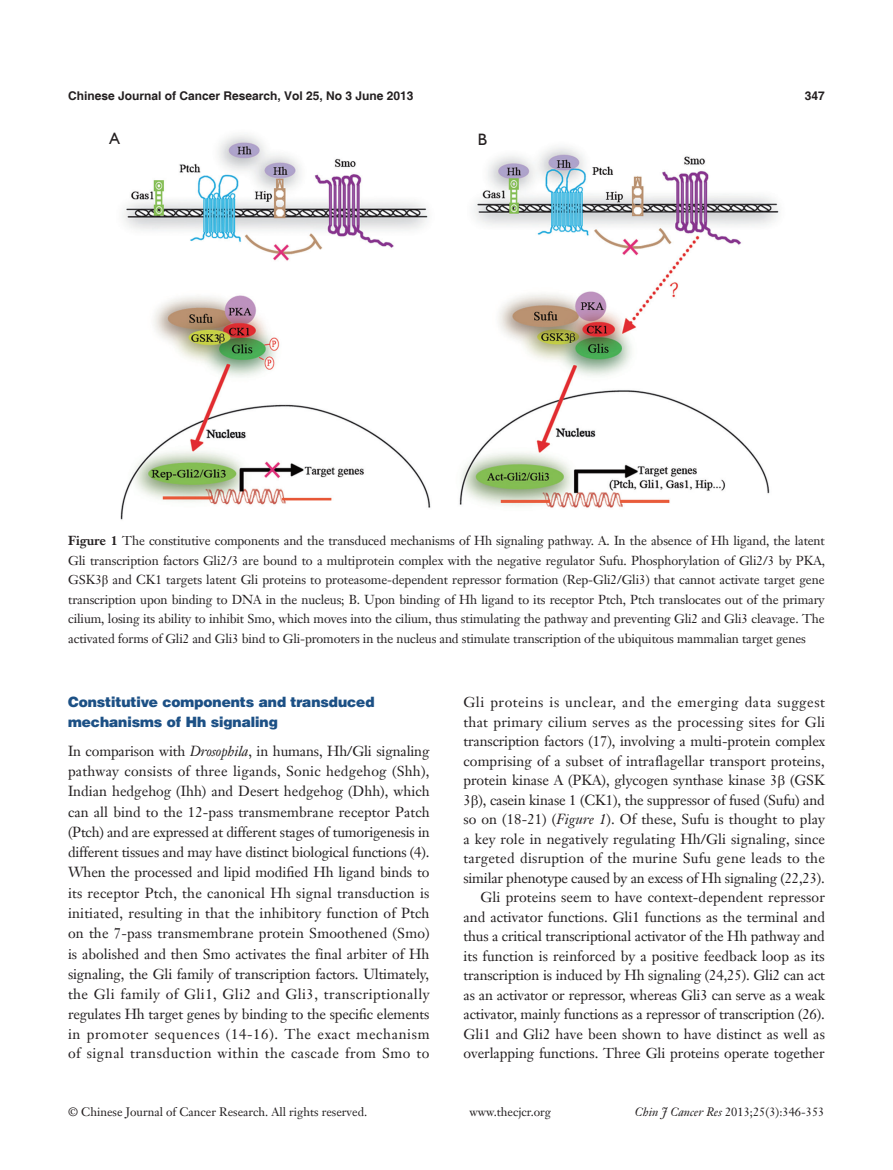
<style>
.page{position:relative;width:893px;height:1170px;background:#fff}
.page>*{position:absolute;margin:0;border:0;box-sizing:border-box;transform-origin:0 0}
.t1{font:16.5px "Humanist 521 BT";color:#231f20}
.t2{font:14.25px/19.5px "Janson Text LT";color:#231f20;text-align:justify}
.t3{font:900 14.25px/19.5px "Helvetica";color:#1c5085}
.t4{font:12.75px/19.5px "Janson Text LT";letter-spacing:-.01em;color:#231f20;text-align:justify}
.t5{font:12px "Janson Text LT";color:#231f20}
.t6{font:700 12px "Helvetica";color:#231f20}
.s1{font-weight:700}
.s2{font-family:"Times New Roman"}
.s3{font-style:italic}
</style>
<div class="page">
<img style="left:120px;top:134px;width:660px;height:386px">
<div style="left:106px;top:130px;width:17px;height:17px;background:#fff"></div>
<div style="left:474px;top:131px;width:17px;height:17px;background:#fff"></div>
<p class="t6" style="left:68px;top:88px;width:347px">Chinese Journal of Cancer Research, Vol 25, No 3 June 2013</p>
<p class="t1" style="left:110px;top:128px;width:12px">A</p>
<p class="t1" style="left:478px;top:129px;width:11px">B</p>
<p class="t6" style="left:805px;top:88px;width:22px">347</p>
<p class="t4" style="left:68px;top:531px;width:758px"><span class="s1">Figure 1</span> The constitutive components and the transduced mechanisms of Hh signaling pathway. A. In the absence of Hh ligand, the latent Gli transcription factors Gli2/3 are bound to a multiprotein complex with the negative regulator Sufu. Phosphorylation of Gli2/3 by PKA, GSK3<span class="s2">β</span> and CK1 targets latent Gli proteins to proteasome-dependent repressor formation (Rep-Gli2/Gli3) that cannot activate target gene transcription upon binding to DNA in the nucleus; B. Upon binding of Hh ligand to its receptor Ptch, Ptch translocates out of the primary cilium, losing its ability to inhibit Smo, which moves into the cilium, thus stimulating the pathway and preventing Gli2 and Gli3 cleavage. The activated forms of Gli2 and Gli3 bind to Gli-promoters in the nucleus and stimulate transcription of the ubiquitous mammalian target genes</p>
<p class="t3" style="left:68px;top:691px;width:308px">Constitutive components and transduced mechanisms of Hh signaling</p>
<p class="t2" style="left:68px;top:740px;width:363px;line-height:20.1px">In comparison with <span class="s3">Drosophila</span>, in humans, Hh/Gli signaling pathway consists of three ligands, Sonic hedgehog (Shh), Indian hedgehog (Ihh) and Desert hedgehog (Dhh), which can all bind to the 12-pass transmembrane receptor Patch (Ptch) and are expressed at different stages of tumorigenesis in different tissues and may have distinct biological functions (4).<br>When the processed and lipid modified Hh ligand binds to its receptor Ptch, the canonical Hh signal transduction is initiated, resulting in that the inhibitory function of Ptch on the 7-pass transmembrane protein Smoothened (Smo) is abolished and then Smo activates the final arbiter of Hh signaling, the Gli family of transcription factors. Ultimately, the Gli family of Gli1, Gli2 and Gli3, transcriptionally regulates Hh target genes by binding to the specific elements in promoter sequences (14-16). The exact mechanism of signal transduction within the cascade from Smo to</p>
<p class="t2" style="left:463px;top:692px;width:363px;text-align:right">Gli proteins is unclear, and the emerging data suggest that primary cilium serves as the processing sites for Gli transcription factors (17), involving a multi-protein complex comprising of a subset of intraflagellar transport proteins, protein kinase A (PKA), glycogen synthase kinase 3 (GSK 3 ), casein kinase 1 (CK1), the suppressor of fused (Sufu) and so on (18-21) (<span class="s3">Figure 1</span>). Of these, Sufu is thought to play a key role in negatively regulating Hh/Gli signaling, since targeted disruption of the murine Sufu gene leads to the similar phenotype caused by an excess of Hh signaling (22,23).<br>Gli proteins seem to have context-dependent repressor and activator functions. Gli1 functions as the terminal and thus a critical transcriptional activator of the Hh pathway and its function is reinforced by a positive feedback loop as its transcription is induced by Hh signaling (24,25). Gli2 can act as an activator or repressor, whereas Gli3 can serve as a weak activator, mainly functions as a repressor of transcription (26).<br>Gli1 and Gli2 have been shown to have distinct as well as overlapping functions. Three Gli proteins operate together</p>
<p class="t5" style="left:68px;top:1104px;width:301px">© Chinese Journal of Cancer Research. All rights reserved.</p>
<p class="t5" style="left:469px;top:1104px;width:83px">www.thecjcr.org</p>
<p class="t5" style="left:635px;top:1104px;width:191px"><span class="s3">Chin J Cancer Res</span> 2013;25(3):346-353</p>
</div>
